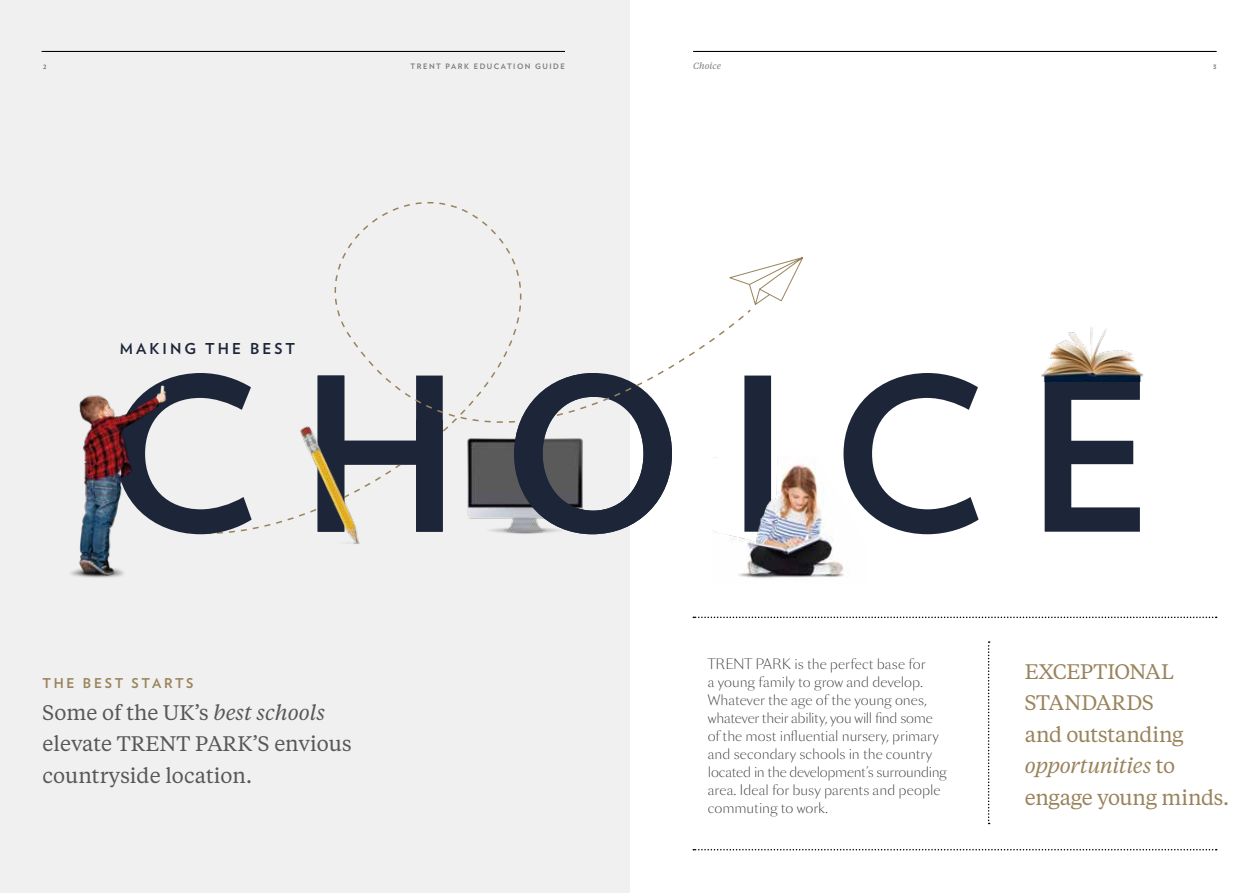
<style>
.page{position:relative;width:1259px;height:893px;background:#fff}
.page>*{position:absolute;margin:0;border:0;box-sizing:border-box;transform-origin:0 0}
.t1{font:21px/31.5px "Tiempos Text";color:#575756}
.t2{font:21px/31.5px "Tiempos Text";letter-spacing:-.015em;color:#99835c}
.t3{font:700 15px "Verlag";letter-spacing:.2em;color:#1d2639}
.t4{font:300 13.5px/18px "Sang Bleu Sans";color:#3c3c3b}
.t5{font:700 13.5px "Verlag";letter-spacing:.2em;color:#99835c}
.t6{font:italic 9px "Tiempos Text";color:#7c7b7b}
.t7{font:700 7.5px "Verlag";letter-spacing:.2em;color:#7c7b7b}
.s1{font-style:italic}
</style>
<div class="page">
<div style="left:0;top:0;width:629px;height:893px;background:#f0f0f0"></div>
<svg style="left:752px;top:373px;width:388px;height:161px"></svg>
<svg style="left:693px;top:617px;width:523px;height:1px"></svg>
<svg style="left:693px;top:849px;width:523px;height:1px"></svg>
<svg style="left:988px;top:641px;width:1px;height:183px"></svg>
<img style="left:725px;top:456px;width:144px;height:122px">
<img style="left:1039px;top:327px;width:105px;height:55px">
<svg style="left:752px;top:257px;width:52px;height:48px"></svg>
<svg style="left:364px;top:202px;width:124px;height:26px"></svg>
<svg style="left:252px;top:228px;width:500px;height:306px"></svg>
<svg style="left:318px;top:376px;width:125px;height:156px"></svg>
<img style="left:281px;top:418px;width:103px;height:126px">
<svg style="left:514px;top:373px;width:158px;height:161px"></svg>
<svg style="left:186px;top:373px;width:66px;height:161px"></svg>
<img style="left:70px;top:374px;width:116px;height:204px">
<hr style="left:693px;top:51px;width:523px;height:1px;background:#000">
<hr style="left:42px;top:51px;width:523px;height:1px;background:#000">
<p class="t7" style="left:43px;top:60px;width:5px">2</p>
<p class="t7" style="left:410px;top:60px;width:156px">TRENT PARK EDUCATION GUIDE</p>
<p class="t6" style="left:693px;top:60px;width:29px">Choice</p>
<p class="t7" style="left:1213px;top:60px;width:5px">3</p>
<p class="t3" style="left:120px;top:336px;width:177px">MAKING THE BEST</p>
<p class="t5" style="left:43px;top:673px;width:152px">THE BEST STARTS</p>
<h1 class="t1" style="left:43px;top:696px;width:310px">Some of the UK’s <span class="s1">best schools </span>elevate TRENT PARK’S envious countryside location.</h1>
<p class="t4" style="left:708px;top:655px;width:240px">TRENT PARK is the perfect base for<br>a young family to grow and develop.<br>Whatever the age of the young ones, whatever their ability, you will find some of the most influential nursery, primary and secondary schools in the country located in the development’s surrounding area. Ideal for busy parents and people commuting to work.</p>
<h1 class="t2" style="left:1025px;top:654px;width:206px">EXCEPTIONAL<br>STANDARDS<br>and outstanding <span class="s1">opportunities</span> to engage young minds.</h1>
</div>
